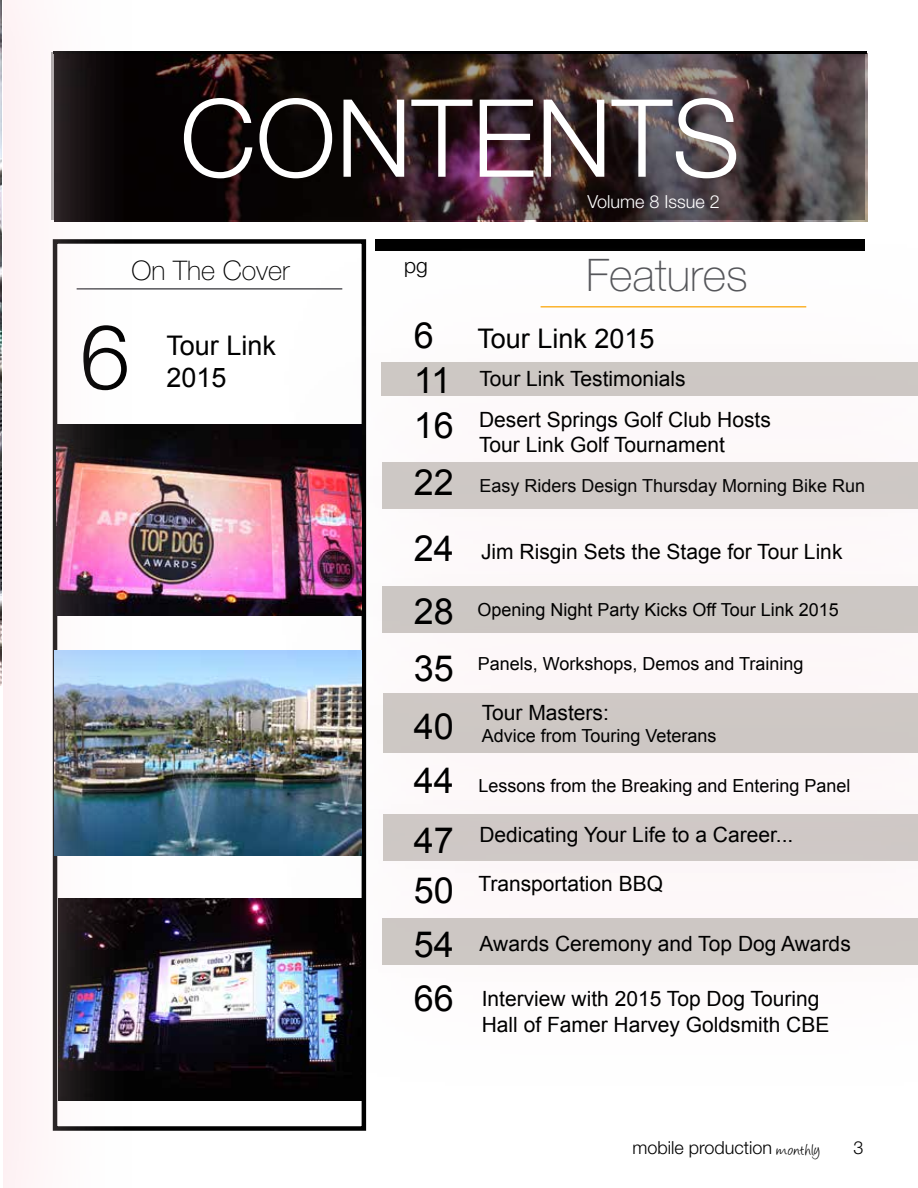
<style>
.page{position:relative;width:918px;height:1188px;background:#fff}
.page>*{position:absolute;margin:0;border:0;box-sizing:border-box;transform-origin:0 0}
.t1{font:300 108px "Helvetica Neue LT Std";color:#fff}
.t2{font:300 90px "Helvetica Neue LT Std";color:#000}
.t3{font:100 45px "Helvetica Neue LT Std";color:#55565a}
.t4{font:36px/45px "Arial";color:#000}
.t5{font:27px "Arial";color:#000}
.t6{font:100 27px "Helvetica Neue LT Std";color:#000}
.t7{font:21px/25.2px "Arial";color:#000}
.t8{font:300 21px "Helvetica Neue LT Std";color:#000}
.t9{font:18px "Arial";color:#000}
.t10{font:300 18px "Helvetica Neue LT Std";color:#000}
.t11{font:300 18px "Helvetica Neue LT Std";color:#fff}
.s1{font-family:"Angelina";font-weight:400}
</style>
<div class="page">
<div style="left:382px;top:919px;width:536px;height:46px;background:#cdc7c4"></div>
<hr style="left:53px;top:51px;width:814px;height:3px;background:#000">
<img style="left:136px;top:54px;width:729px;height:166px">
<div style="left:256px;top:560px;width:662px;height:325px;background:#fcdbe1;opacity:.88"></div>
<hr style="left:77px;top:288px;width:265px;height:2px;background:#55565a">
<div style="left:256px;top:453px;width:662px;height:313px;background:#fcdbe1;opacity:.88"></div>
<div style="left:382px;top:586px;width:536px;height:47px;background:#ccc7c3"></div>
<div style="left:258px;top:230px;width:660px;height:299px;background:#fcdbe1;opacity:.88"></div>
<div style="left:381px;top:363px;width:537px;height:33px;background:#cdc7c4"></div>
<img style="left:136px;top:424px;width:226px;height:192px">
<img style="left:136px;top:651px;width:226px;height:204px">
<img style="left:136px;top:899px;width:226px;height:202px">
<hr style="left:541px;top:306px;width:265px;height:2px;background:#fcb32e">
<div style="left:0;top:0;width:136px;height:1188px;background:#fcdbe1;opacity:.88"></div>
<hr style="left:0;top:0;width:3px;height:1188px;background:#fff">
<img style="left:0;top:0;width:1px;height:686px">
<h1 class="t1" style="left:180px;top:72px;width:562px">Contents</h1>
<p class="t11" style="left:588px;top:190px;width:134px">Volume 8 Issue 2</p>
<p class="t6" style="left:132px;top:255px;width:160px">On The Cover</p>
<p class="t8" style="left:404px;top:252px;width:25px">pg</p>
<h3 class="t3" style="left:586px;top:250px;width:163px">Features</h3>
<h2 class="t2" style="left:80px;top:302px;width:52px">6</h2>
<h3 class="t4" style="left:414px;top:313px;width:42px">6<br>11<br>16</h3>
<h3 class="t4" style="left:414px;top:450px;width:42px;line-height:64.5px;text-align:justify">22<br>24<br>28</h3>
<h3 class="t4" style="left:414px;top:639px;width:42px;line-height:58.5px">35<br>40</h3>
<h3 class="t4" style="left:414px;top:751px;width:42px;line-height:60px">44<br>47</h3>
<h3 class="t4" style="left:414px;top:864px;width:42px;line-height:54px;text-align:justify">50<br>54<br>66</h3>
<p class="t5" style="left:166px;top:328px;width:111px">Tour Link</p>
<p class="t5" style="left:477px;top:320px;width:179px">Tour Link 2015</p>
<p class="t5" style="left:166px;top:360px;width:62px">2015</p>
<p class="t7" style="left:479px;top:367px;width:208px">Tour Link Testimonials</p>
<p class="t7" style="left:479px;top:407px;width:293px">Desert Springs Golf Club Hosts<br>Tour Link Golf Tournament</p>
<p class="t9" style="left:479px;top:474px;width:387px">Easy Riders Design Thursday Morning Bike Run</p>
<p class="t7" style="left:481px;top:539px;width:363px">Jim Risgin Sets the Stage for Tour Link</p>
<p class="t9" style="left:477px;top:598px;width:363px">Opening Night Party Kicks Off Tour Link 2015</p>
<p class="t9" style="left:478px;top:652px;width:327px">Panels, Workshops, Demos and Training</p>
<p class="t7" style="left:482px;top:700px;width:129px">Tour Masters:</p>
<p class="t9" style="left:482px;top:724px;width:236px">Advice from Touring Veterans</p>
<p class="t9" style="left:478px;top:774px;width:374px">Lessons from the Breaking and Entering Panel</p>
<p class="t7" style="left:479px;top:823px;width:316px">Dedicating Your Life to a Career...</p>
<p class="t7" style="left:478px;top:872px;width:186px">Transportation BBQ</p>
<p class="t7" style="left:480px;top:931px;width:373px">Awards Ceremony and Top Dog Awards</p>
<p class="t7" style="left:482px;top:987px;width:349px">Interview with 2015 Top Dog Touring<br>Hall of Famer Harvey Goldsmith CBE</p>
<p class="t10" style="left:632px;top:1137px;width:189px">mobile production <span class="s1">monthly</span></p>
<p class="t10" style="left:853px;top:1137px;width:12px">3</p>
</div>
